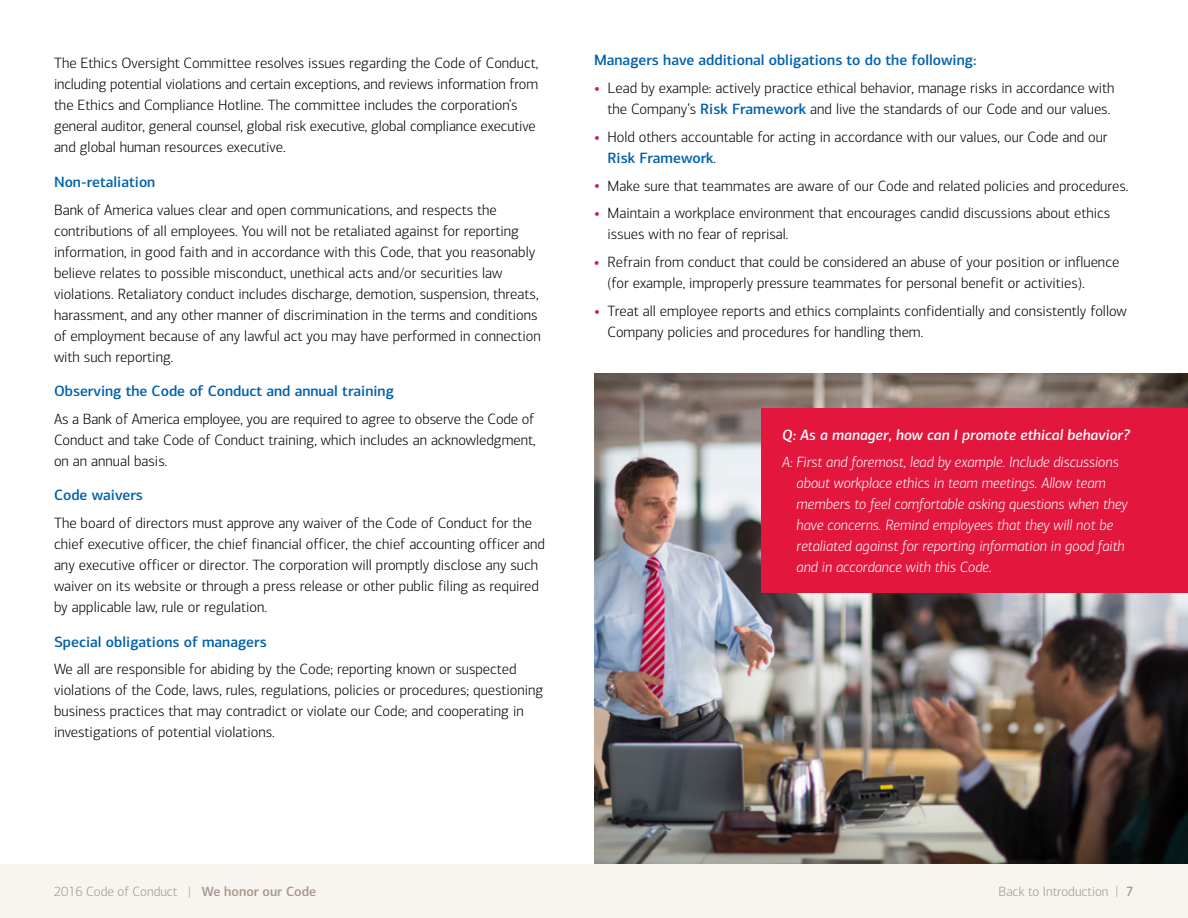
<style>
.page{position:relative;width:1188px;height:918px;background:#fff}
.page>*{position:absolute;margin:0;border:0;box-sizing:border-box;transform-origin:0 0}
.t1{font:300 15px/21px "Connections";color:#000}
.t2{font:italic 300 15px/21px "Connections";color:#fff}
.t3{font:500 15px "Connections";color:#0061aa}
.t4{font:italic 500 15px "Connections";color:#fff}
.t5{font:300 13.5px "Connections";color:#a5978a}
.t6{font:500 13.5px "Connections";color:#a5978a}
.s1{font-weight:700;color:#e3173e}
.s2{font-weight:500;color:#0061aa}
.s3{font-weight:500}
</style>
<div class="page">
<div style="left:0;top:864px;width:1188px;height:54px;background:#f8f4f0"></div>
<img style="left:594px;top:373px;width:594px;height:491px">
<div style="left:762px;top:408px;width:426px;height:185px;background:#e3173e"></div>
<p class="t1" style="left:54px;top:53px;width:486px">The Ethics Oversight Committee resolves issues regarding the Code of Conduct, including potential violations and certain exceptions, and reviews information from the Ethics and Compliance Hotline. The committee includes the corporation’s general auditor, general counsel, global risk executive, global compliance executive and global human resources executive.</p>
<p class="t3" style="left:54px;top:173px;width:103px">Non-retaliation</p>
<p class="t1" style="left:54px;top:199px;width:488px">Bank of America values clear and open communications, and respects the contributions of all employees. You will not be retaliated against for reporting information, in good faith and in accordance with this Code, that you reasonably believe relates to possible misconduct, unethical acts and/or securities law violations. Retaliatory conduct includes discharge, demotion, suspension, threats, harassment, and any other manner of discrimination in the terms and conditions of employment because of any lawful act you may have performed in connection with such reporting.</p>
<p class="t3" style="left:54px;top:382px;width:341px">Observing the Code of Conduct and annual training</p>
<p class="t1" style="left:54px;top:409px;width:483px;text-align:justify">As a Bank of America employee, you are required to agree to observe the Code of Conduct and take Code of Conduct training, which includes an acknowledgment, on an annual basis.</p>
<p class="t3" style="left:54px;top:486px;width:90px">Code waivers</p>
<p class="t1" style="left:54px;top:513px;width:492px">The board of directors must approve any waiver of the Code of Conduct for the chief executive officer, the chief financial officer, the chief accounting officer and any executive officer or director. The corporation will promptly disclose any such waiver on its website or through a press release or other public filing as required by applicable law, rule or regulation.</p>
<p class="t3" style="left:54px;top:633px;width:214px">Special obligations of managers</p>
<p class="t1" style="left:54px;top:659px;width:491px">We all are responsible for abiding by the Code; reporting known or suspected violations of the Code, laws, rules, regulations, policies or procedures; questioning business practices that may contradict or violate our Code; and cooperating in investigations of potential violations.</p>
<p class="t3" style="left:594px;top:51px;width:384px">Managers have additional obligations to do the following:</p>
<p class="t1" style="left:594px;top:78px;width:522px;text-align:right"><span class="s1">•</span> Lead by example: actively practice ethical behavior, manage risks in accordance with the Company’s <span class="s2">Risk Framework</span> and live the standards of our Code and our values.</p>
<p class="t1" style="left:608px;top:126px;width:502px;text-indent:-14px"><span class="s1">•</span> Hold others accountable for acting in accordance with our values, our Code and our<br><span class="s2">Risk Framework</span>.</p>
<p class="t1" style="left:594px;top:175px;width:536px"><span class="s1">•</span> Make sure that teammates are aware of our Code and related policies and procedures.</p>
<p class="t1" style="left:607px;top:203px;width:504px;text-indent:-13px"><span class="s1">•</span> Maintain a workplace environment that encourages candid discussions about ethics issues with no fear of reprisal.</p>
<p class="t1" style="left:608px;top:252px;width:513px;text-indent:-14px"><span class="s1">•</span> Refrain from conduct that could be considered an abuse of your position or influence (for example, improperly pressure teammates for personal benefit or activities).</p>
<p class="t1" style="left:608px;top:300px;width:521px;text-indent:-13px"><span class="s1">•</span> Treat all employee reports and ethics complaints confidentially and consistently follow<br>Company policies and procedures for handling them.</p>
<p class="t4" style="left:782px;top:426px;width:349px">Q: As a manager, how can I promote ethical behavior?</p>
<p class="t2" style="left:797px;top:452px;width:333px;text-indent:-14px">A: First and foremost, lead by example. Include discussions about workplace ethics in team meetings. Allow team members to feel comfortable asking questions when they have concerns. Remind employees that they will not be retaliated against for reporting information in good faith and in accordance with this Code.</p>
<p class="t5" style="left:998px;top:884px;width:122px">Back to Introduction |</p>
<p class="t5" style="left:54px;top:884px;width:264px">2016 Code of Conduct | <span class="s3">We honor our Code</span></p>
<p class="t6" style="left:1126px;top:883px;width:9px">7</p>
</div>
